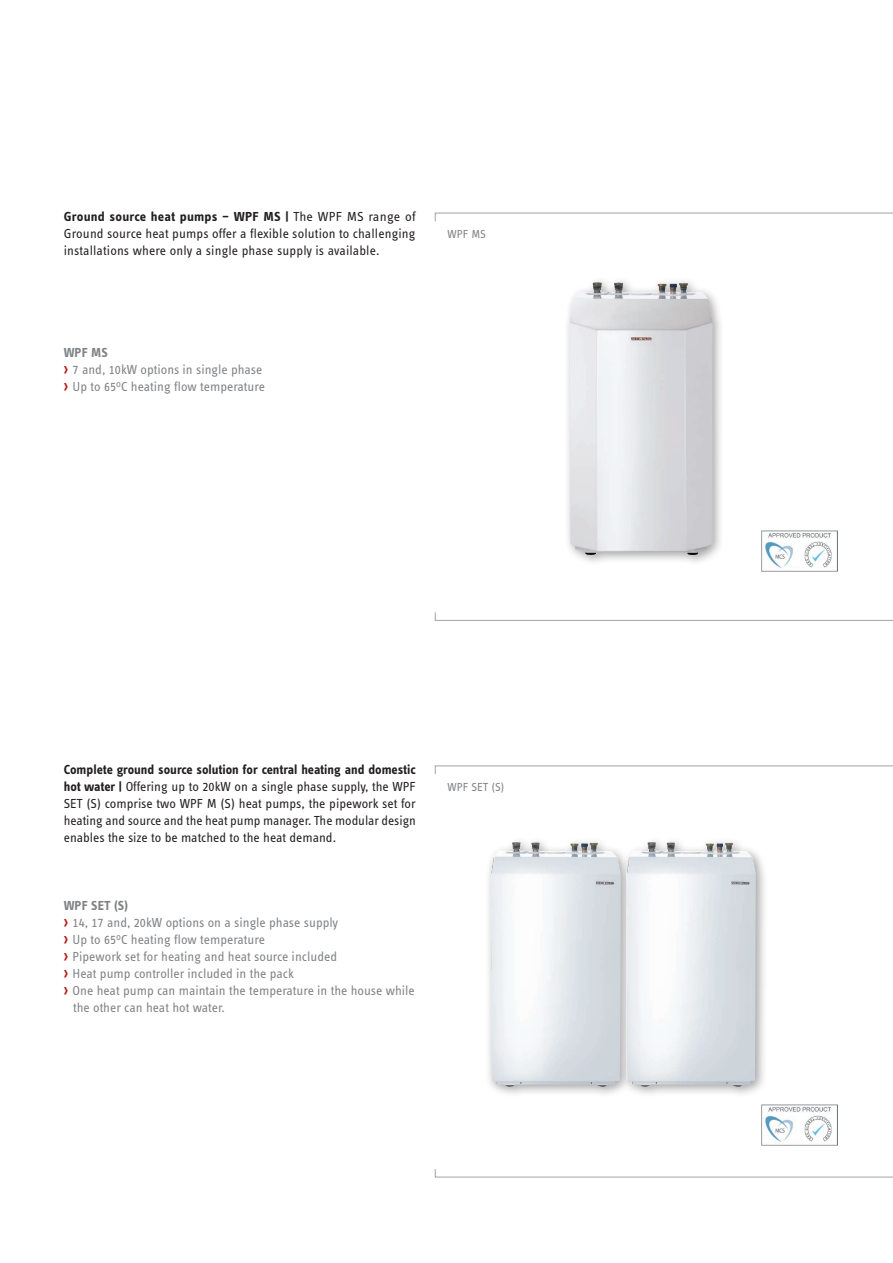
<style>
.page{position:relative;width:893px;height:1263px;background:#fff}
.page>*{position:absolute;margin:0;border:0;box-sizing:border-box;transform-origin:0 0}
.t1{font:13.5px/17px "STE Info Text";color:#231f20;text-align:justify}
.t2{font:13.5px/17px "STE Info Text";color:#808285}
.t3{font:700 13.5px "STE Info Text";letter-spacing:.005em;color:#808285}
.t4{font:12px "STE Info Text";letter-spacing:-.005em;color:#808285}
.s1{font-weight:700}
.s2{font-family:"F2 FOCR Bczyk Com";font-size:16.5px;color:#b41d15}
</style>
<div class="page">
<svg style="left:434px;top:765px;width:459px;height:9px"></svg>
<svg style="left:434px;top:612px;width:459px;height:9px"></svg>
<svg style="left:434px;top:212px;width:459px;height:10px"></svg>
<div style="left:485px;top:836px;width:283px;height:262px;background:#231f20;opacity:.4"></div>
<img style="left:626px;top:842px;width:130px;height:245px">
<svg style="left:434px;top:1169px;width:459px;height:9px"></svg>
<div style="left:564px;top:276px;width:161px;height:291px;background:#231f20;opacity:.4"></div>
<img style="left:570px;top:282px;width:143px;height:273px">
<svg style="left:761px;top:1104px;width:77px;height:42px"></svg>
<img style="left:761px;top:1104px;width:76px;height:41px">
<svg style="left:761px;top:530px;width:77px;height:42px"></svg>
<img style="left:761px;top:530px;width:76px;height:41px">
<p class="t1" style="left:64px;top:208px;width:353px"><span class="s1">Ground source heat pumps – WPF MS |</span> The WPF MS range of Ground source heat pumps offer a flexible solution to challenging installations where only a single phase supply is available.</p>
<p class="t4" style="left:448px;top:227px;width:40px">WPF MS</p>
<p class="t2" style="left:64px;top:344px;width:203px"><span class="s1">WPF MS<br></span><span class="s2">›</span> 7 and, 10kW options in single phase <span class="s2">›</span> Up to 65<sup>o</sup>C heating flow temperature</p>
<p class="t1" style="left:64px;top:761px;width:354px"><span class="s1">Complete ground source solution for central heating and domestic hot water |</span> Offering up to 20kW on a single phase supply, the WPF SET (S) comprise two WPF M (S) heat pumps, the pipework set for heating and source and the heat pump manager. The modular design enables the size to be matched to the heat demand.</p>
<p class="t3" style="left:64px;top:898px;width:66px">WPF SET (S)</p>
<p class="t2" style="left:64px;top:914px;width:276px"><span class="s2">›</span> 14, 17 and, 20kW options on a single phase supply</p>
<p class="t2" style="left:64px;top:931px;width:203px"><span class="s2">›</span> Up to 65<sup>o</sup>C heating flow temperature</p>
<p class="t2" style="left:64px;top:948px;width:275px"><span class="s2">›</span> Pipework set for heating and heat source included</p>
<p class="t2" style="left:64px;top:965px;width:232px"><span class="s2">›</span> Heat pump controller included in the pack</p>
<p class="t2" style="left:64px;top:982px;width:353px"><span class="s2">›</span> One heat pump can maintain the temperature in the house while</p>
<p class="t2" style="left:73px;top:999px;width:153px">the other can heat hot water.</p>
<p class="t4" style="left:448px;top:780px;width:58px">WPF SET (S)</p>
</div>
